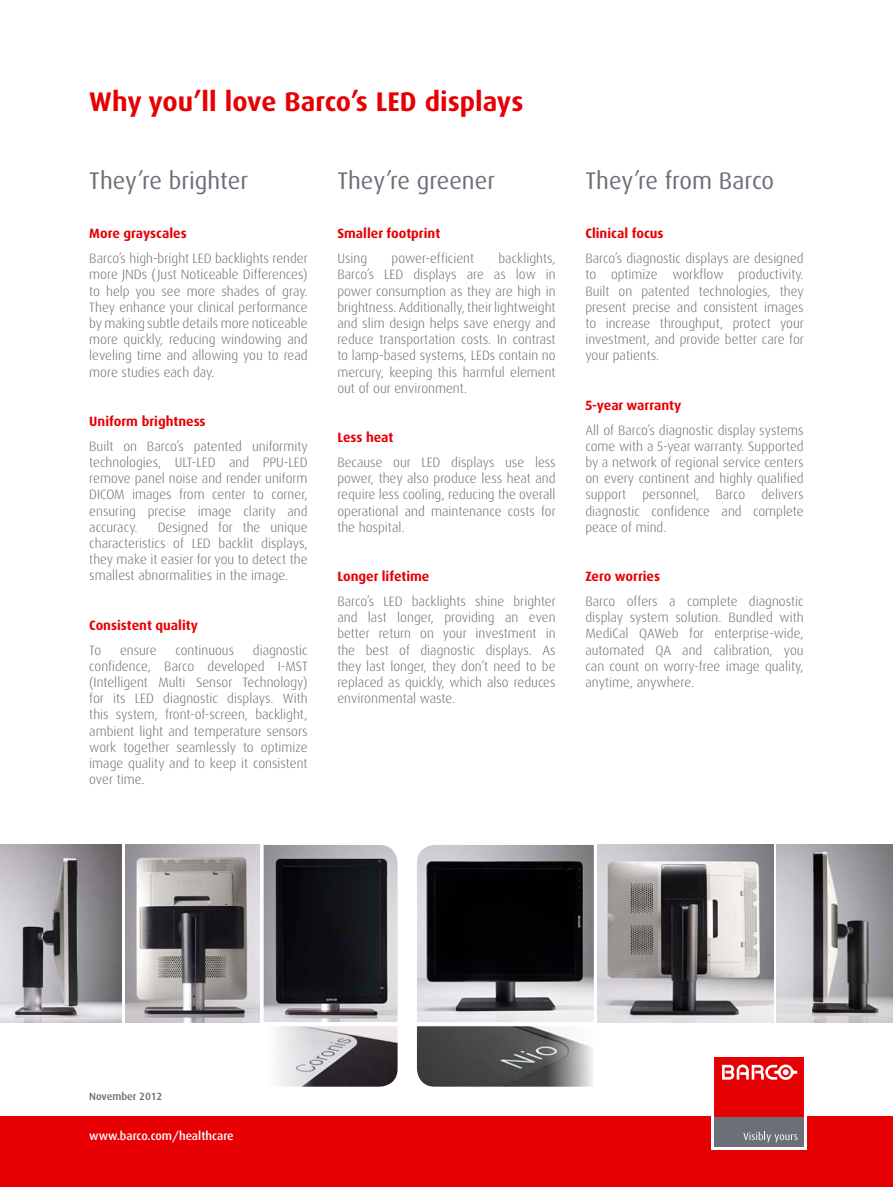
<style>
.page{position:relative;width:893px;height:1187px;background:#fff}
.page>*{position:absolute;margin:0;border:0;box-sizing:border-box;transform-origin:0 0}
.t1{font:700 27px "Dax Pro";color:#e60004}
.t2{font:24px "Dax Pro";color:#6b7078}
.t3{font:300 13.5px/16.2px "Dax Pro";color:#68676c;text-align:justify}
.t4{font:700 13.5px "Dax Pro";color:#e60004}
.t5{font:500 12px "Dax";color:#fff}
.t6{font:500 10.5px "Dax";color:#68676c}
</style>
<div class="page">
<img style="left:0;top:844px;width:121px;height:177px">
<img style="left:125px;top:844px;width:134px;height:177px">
<img style="left:264px;top:845px;width:134px;height:176px">
<img style="left:277px;top:1026px;width:121px;height:60px">
<img style="left:417px;top:845px;width:177px;height:176px">
<img style="left:417px;top:1026px;width:176px;height:60px">
<img style="left:597px;top:844px;width:177px;height:177px">
<img style="left:776px;top:844px;width:117px;height:177px">
<div style="left:0;top:1116px;width:893px;height:70px;background:#e60004"></div>
<div style="left:711px;top:1053px;width:96px;height:96px;background:#fff"></div>
<div style="left:714px;top:1116px;width:90px;height:30px;background:#6b7078"></div>
<div style="left:714px;top:1056px;width:90px;height:60px;background:#e60004"></div>
<svg style="left:743px;top:1131px;width:54px;height:11px"></svg>
<svg style="left:722px;top:1064px;width:75px;height:15px"></svg>
<h1 class="t1" style="left:89px;top:84px;width:436px">Why you’ll love Barco’s LED displays</h1>
<h2 class="t2" style="left:89px;top:165px;width:160px">They’re brighter</h2>
<p class="t4" style="left:89px;top:225px;width:99px">More grayscales</p>
<p class="t3" style="left:89px;top:250px;width:220px">Barco’s high-bright LED backlights render more JNDs (Just Noticeable Differences) to help you see more shades of gray.<br>They enhance your clinical performance by making subtle details more noticeable more quickly, reducing windowing and leveling time and allowing you to read more studies each day.</p>
<p class="t4" style="left:89px;top:412px;width:118px">Uniform brightness</p>
<p class="t3" style="left:89px;top:438px;width:220px">Built on Barco’s patented uniformity technologies, ULT-LED and PPU-LED remove panel noise and render uniform DICOM images from center to corner, ensuring precise image clarity and accuracy.</p>
<p class="t3" style="left:89px;top:519px;width:220px;text-indent:68px">Designed for the unique characteristics of LED backlit displays, they make it easier for you to detect the smallest abnormalities in the image.</p>
<p class="t4" style="left:89px;top:616px;width:110px">Consistent quality</p>
<p class="t3" style="left:89px;top:642px;width:13px">To</p>
<p class="t3" style="left:120px;top:642px;width:38px">ensure</p>
<p class="t3" style="left:175px;top:642px;width:60px">continuous</p>
<p class="t3" style="left:89px;top:642px;width:220px;text-indent:164px">diagnostic confidence, Barco developed I-MST (Intelligent Multi Sensor Technology) for its LED diagnostic displays. With this system, front-of-screen, backlight, ambient light and temperature sensors work together seamlessly to optimize image quality and to keep it consistent over time.</p>
<h2 class="t2" style="left:337px;top:165px;width:159px">They’re greener</h2>
<p class="t4" style="left:337px;top:225px;width:104px">Smaller footprint</p>
<p class="t3" style="left:337px;top:250px;width:31px">Using</p>
<p class="t3" style="left:392px;top:250px;width:84px">power-efficient</p>
<p class="t3" style="left:337px;top:250px;width:220px;text-indent:161px">backlights, Barco’s LED displays are as low in power consumption as they are high in brightness. Additionally, their lightweight and slim design helps save energy and reduce transportation costs. In contrast to lamp-based systems, LEDs contain no mercury, keeping this harmful element out of our environment.</p>
<p class="t4" style="left:337px;top:429px;width:58px">Less heat</p>
<p class="t3" style="left:337px;top:454px;width:220px">Because our LED displays use less power, they also produce less heat and require less cooling, reducing the overall operational and maintenance costs for the hospital.</p>
<p class="t4" style="left:337px;top:568px;width:94px">Longer lifetime</p>
<p class="t3" style="left:337px;top:593px;width:220px">Barco’s LED backlights shine brighter and last longer, providing an even better return on your investment in the best of diagnostic displays. As they last longer, they don’t need to be replaced as quickly, which also reduces environmental waste.</p>
<h2 class="t2" style="left:585px;top:165px;width:190px">They’re from Barco</h2>
<p class="t4" style="left:585px;top:225px;width:80px">Clinical focus</p>
<p class="t3" style="left:585px;top:250px;width:220px">Barco’s diagnostic displays are designed to optimize workflow productivity.<br>Built on patented technologies, they present precise and consistent images to increase throughput, protect your investment, and provide better care for your patients.</p>
<p class="t4" style="left:585px;top:396px;width:97px">5-year warranty</p>
<p class="t3" style="left:585px;top:422px;width:220px">All of Barco’s diagnostic display systems come with a 5-year warranty. Supported by a network of regional service centers on every continent and highly qualified support personnel, Barco delivers diagnostic confidence and complete peace of mind.</p>
<p class="t4" style="left:585px;top:568px;width:76px">Zero worries</p>
<p class="t3" style="left:585px;top:593px;width:220px">Barco offers a complete diagnostic display system solution. Bundled with MediCal QAWeb for enterprise-wide, automated QA and calibration, you can count on worry-free image quality, anytime, anywhere.</p>
<p class="t6" style="left:89px;top:1089px;width:74px">November 2012</p>
<p class="t5" style="left:89px;top:1129px;width:146px">www.barco.com/healthcare</p>
</div>
